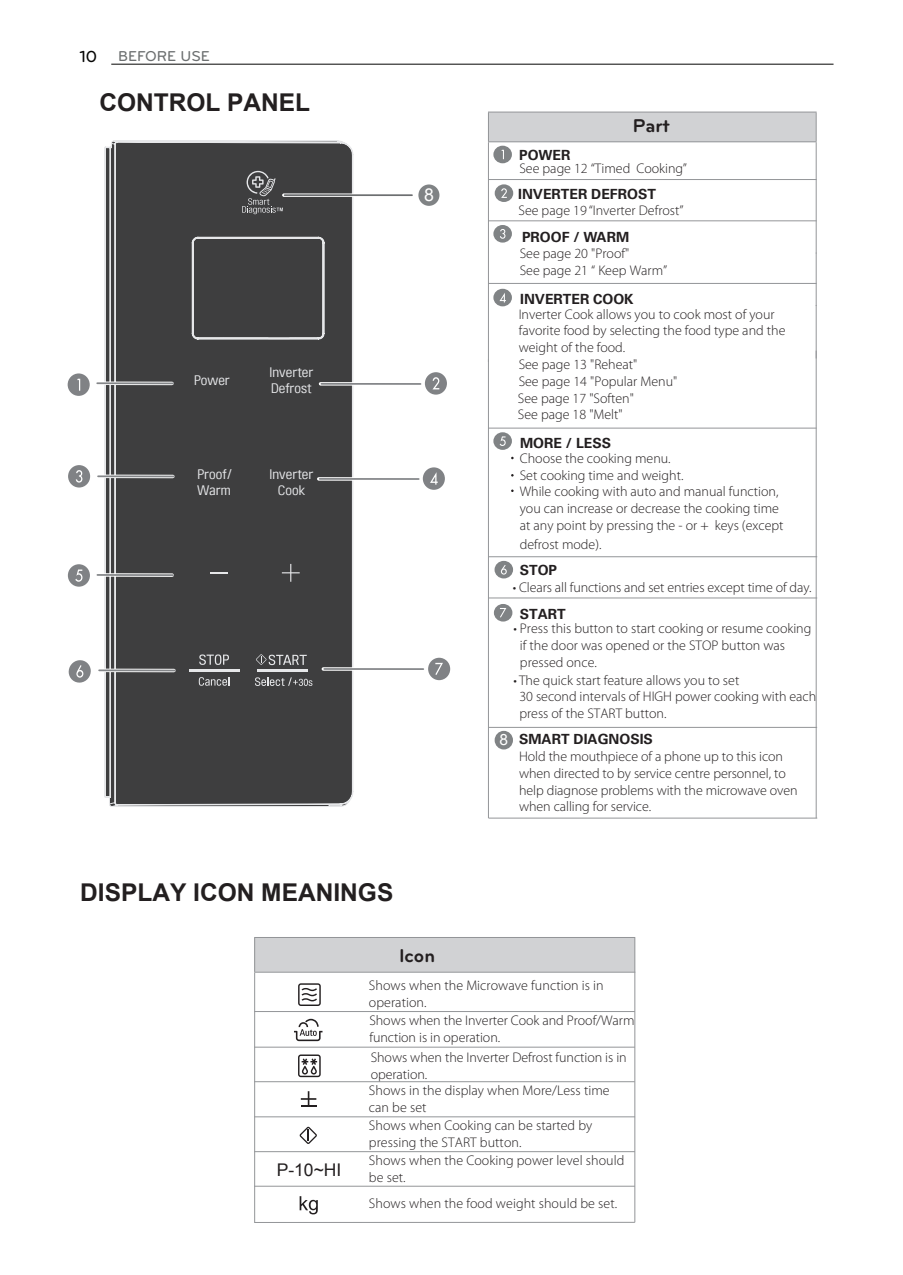
<style>
.page{position:relative;width:903px;height:1275px;background:#fff}
.page>*{position:absolute;margin:0;border:0;box-sizing:border-box;transform-origin:0 0}
.t1{font:700 24.5px "Arial";color:#231f20}
.t2{font:700 19.25px "Bryant LG";color:#231f20}
.t3{font:17.68px "Arial";color:#fff}
.t4{font:17.5px "Arial";color:#231f20}
.t5{font:500 16.62px "Bryant LG";color:#050504}
.t6{font:15.4px "Arial";color:#fff}
.t7{font:500 14.88px "Bryant LG";color:#6d7071}
.t8{font:300 14px/16.8px "Myriad Pro";color:#231f20}
.t9{font:700 14px "Univers LT Std";color:#231f20}
.t10{font:13.47px/16.1px "LG Regular";color:#e6e7e9}
</style>
<div class="page">
<div style="left:255px;top:937px;width:380px;height:35px;background:#d1d2d4"></div>
<hr style="left:254px;top:937px;width:381px;height:1px;background:#939598">
<hr style="left:254px;top:938px;width:1px;height:34px;background:#939598">
<hr style="left:634px;top:938px;width:1px;height:284px;background:#939598">
<hr style="left:254px;top:972px;width:381px;height:1px;background:#939598">
<hr style="left:254px;top:973px;width:1px;height:249px;background:#939598">
<hr style="left:254px;top:1011px;width:381px;height:1px;background:#939598">
<hr style="left:254px;top:1047px;width:381px;height:1px;background:#939598">
<hr style="left:254px;top:1081px;width:381px;height:1px;background:#939598">
<hr style="left:254px;top:1116px;width:381px;height:1px;background:#939598">
<hr style="left:254px;top:1151px;width:381px;height:1px;background:#939598">
<hr style="left:254px;top:1186px;width:381px;height:1px;background:#939598">
<hr style="left:254px;top:1222px;width:381px;height:1px;background:#939598">
<svg style="left:301px;top:1091px;width:16px;height:16px"></svg>
<svg style="left:300px;top:1196px;width:18px;height:18px"></svg>
<svg style="left:298px;top:983px;width:23px;height:23px"></svg>
<svg style="left:294px;top:1019px;width:28px;height:22px"></svg>
<svg style="left:298px;top:1054px;width:23px;height:23px"></svg>
<svg style="left:300px;top:1127px;width:17px;height:17px"></svg>
<div style="left:104px;top:140px;width:249px;height:667px;background:#3e3e3f"></div>
<svg style="left:210px;top:572px;width:18px;height:1px"></svg>
<svg style="left:282px;top:564px;width:18px;height:18px"></svg>
<svg style="left:242px;top:171px;width:41px;height:43px;background:#5c5c5d"></svg>
<div style="left:68px;top:373px;width:22px;height:23px;background:#808285;border-radius:50%"></div>
<svg style="left:77px;top:379px;width:3px;height:12px"></svg>
<svg style="left:96px;top:381px;width:76px;height:4px"></svg>
<hr style="left:97px;top:382px;width:76px;height:2px;background:#848689">
<div style="left:425px;top:372px;width:22px;height:23px;background:#808285;border-radius:50%"></div>
<svg style="left:432px;top:377px;width:7px;height:12px"></svg>
<svg style="left:320px;top:382px;width:33px;height:4px"></svg>
<hr style="left:321px;top:383px;width:99px;height:2px;background:#848689">
<div style="left:68px;top:465px;width:22px;height:22px;background:#808285;border-radius:50%"></div>
<svg style="left:76px;top:470px;width:6px;height:13px"></svg>
<hr style="left:97px;top:475px;width:76px;height:3px;background:#fff">
<hr style="left:98px;top:475px;width:76px;height:2px;background:#848689">
<div style="left:423px;top:467px;width:22px;height:23px;background:#808285;border-radius:50%"></div>
<svg style="left:430px;top:472px;width:8px;height:13px"></svg>
<svg style="left:319px;top:477px;width:34px;height:4px"></svg>
<hr style="left:320px;top:478px;width:99px;height:2px;background:#848689">
<div style="left:68px;top:564px;width:22px;height:23px;background:#808285;border-radius:50%"></div>
<svg style="left:75px;top:569px;width:7px;height:13px"></svg>
<svg style="left:96px;top:573px;width:76px;height:4px"></svg>
<hr style="left:97px;top:574px;width:76px;height:2px;background:#848689">
<svg style="left:323px;top:667px;width:30px;height:4px"></svg>
<hr style="left:324px;top:668px;width:99px;height:2px;background:#848689">
<hr style="left:98px;top:669px;width:76px;height:3px;background:#fff">
<hr style="left:99px;top:669px;width:76px;height:2px;background:#848689">
<svg style="left:68px;top:660px;width:23px;height:23px"></svg>
<div style="left:428px;top:658px;width:22px;height:22px;background:#808285;border-radius:50%"></div>
<svg style="left:435px;top:663px;width:8px;height:12px"></svg>
<hr style="left:189px;top:669px;width:50px;height:2px;background:#e6e7e9">
<svg style="left:199px;top:654px;width:30px;height:11px"></svg>
<svg style="left:199px;top:677px;width:30px;height:9px"></svg>
<svg style="left:255px;top:677px;width:57px;height:9px"></svg>
<hr style="left:258px;top:669px;width:50px;height:3px;background:#e6e7e9">
<svg style="left:256px;top:654px;width:51px;height:11px"></svg>
<hr style="left:111px;top:64px;width:722px;height:1px;background:#050504">
<svg style="left:282px;top:193px;width:131px;height:4px"></svg>
<hr style="left:284px;top:194px;width:129px;height:2px;background:#6d6f71">
<div style="left:418px;top:184px;width:21px;height:22px;background:#808385;border-radius:50%"></div>
<hr style="left:488px;top:727px;width:329px;height:1px;background:#939598">
<div style="left:494px;top:561px;width:19px;height:17px;background:#808385;border-radius:50%"></div>
<svg style="left:501px;top:565px;width:6px;height:10px"></svg>
<div style="left:488px;top:112px;width:328px;height:30px;background:#d1d2d4"></div>
<hr style="left:488px;top:112px;width:328px;height:1px;background:#939598">
<svg style="left:488px;top:112px;width:1px;height:29px"></svg>
<svg style="left:816px;top:112px;width:1px;height:29px"></svg>
<hr style="left:488px;top:141px;width:328px;height:1px;background:#939598">
<hr style="left:816px;top:142px;width:1px;height:111px;background:#939598">
<hr style="left:488px;top:179px;width:328px;height:1px;background:#939598">
<hr style="left:816px;top:253px;width:1px;height:53px;background:#939598">
<hr style="left:488px;top:220px;width:328px;height:1px;background:#939598">
<hr style="left:488px;top:142px;width:1px;height:220px;background:#939598">
<hr style="left:816px;top:305px;width:1px;height:53px;background:#939598">
<hr style="left:488px;top:359px;width:1px;height:459px;background:#939598">
<hr style="left:816px;top:351px;width:1px;height:467px;background:#939598">
<hr style="left:488px;top:283px;width:328px;height:1px;background:#939598">
<hr style="left:488px;top:428px;width:328px;height:1px;background:#939598">
<hr style="left:489px;top:818px;width:328px;height:1px;background:#939598">
<hr style="left:489px;top:556px;width:328px;height:1px;background:#939598">
<hr style="left:489px;top:597px;width:328px;height:1px;background:#939598">
<div style="left:493px;top:146px;width:19px;height:17px;background:#808385;border-radius:50%"></div>
<div style="left:495px;top:184px;width:18px;height:18px;background:#808385;border-radius:50%"></div>
<svg style="left:501px;top:188px;width:6px;height:10px"></svg>
<div style="left:493px;top:225px;width:19px;height:18px;background:#808385;border-radius:50%"></div>
<svg style="left:500px;top:229px;width:5px;height:10px"></svg>
<div style="left:493px;top:289px;width:19px;height:17px;background:#808385;border-radius:50%"></div>
<svg style="left:499px;top:293px;width:7px;height:9px"></svg>
<div style="left:493px;top:432px;width:19px;height:18px;background:#808385;border-radius:50%"></div>
<svg style="left:500px;top:436px;width:6px;height:10px"></svg>
<div style="left:494px;top:604px;width:18px;height:18px;background:#808385;border-radius:50%"></div>
<svg style="left:500px;top:608px;width:6px;height:10px"></svg>
<div style="left:495px;top:731px;width:18px;height:18px;background:#808385;border-radius:50%"></div>
<p class="t5" style="left:79px;top:46px;width:19px">10</p>
<p class="t7" style="left:118px;top:47px;width:93px">BEFORE USE</p>
<h1 class="t1" style="left:99px;top:87px;width:212px">CONTROL PANEL</h1>
<p class="t10" style="left:194px;top:373px;width:37px">Power</p>
<p class="t10" style="left:197px;top:467px;width:37px">Proof/<br>Warm</p>
<p class="t10" style="left:269px;top:365px;width:46px">Inverter<br>Defrost</p>
<p class="t10" style="left:269px;top:467px;width:46px;text-align:center">Inverter<br>Cook</p>
<p class="t3" style="left:424px;top:183px;width:11px">8</p>
<h1 class="t1" style="left:80px;top:876px;width:315px">DISPLAY ICON MEANINGS</h1>
<h2 class="t2" style="left:633px;top:114px;width:39px">Part</h2>
<p class="t9" style="left:519px;top:146px;width:53px">POWER</p>
<p class="t8" style="left:519px;top:160px;width:169px">See page 12 “Timed Cooking”</p>
<p class="t9" style="left:518px;top:186px;width:139px">INVERTER DEFROST</p>
<p class="t8" style="left:518px;top:202px;width:167px">See page 19 “Inverter Defrost”</p>
<p class="t9" style="left:522px;top:229px;width:109px">PROOF / WARM</p>
<p class="t8" style="left:520px;top:245px;width:149px">See page 20 "Proof"<br>See page 21 “ Keep Warm”</p>
<p class="t9" style="left:520px;top:291px;width:115px">INVERTER COOK</p>
<p class="t8" style="left:518px;top:305px;width:269px">Inverter Cook allows you to cook most of your favorite food by selecting the food type and the weight of the food.<br>See page 13 "Reheat"<br>See page 14 "Popular Menu"<br>See page 17 "Soften"<br>See page 18 "Melt"</p>
<p class="t9" style="left:520px;top:435px;width:93px">MORE / LESS</p>
<p class="t8" style="left:520px;top:450px;width:265px">Choose the cooking menu.<br>Set cooking time and weight.<br>While cooking with auto and manual function, you can increase or decrease the cooking time at any point by pressing the - or + keys (except</p>
<p class="t8" style="left:520px;top:536px;width:83px">defrost mode).</p>
<p class="t9" style="left:520px;top:562px;width:39px">STOP</p>
<p class="t8" style="left:513px;top:579px;width:300px">• Clears all functions and set entries except time of day.</p>
<p class="t9" style="left:520px;top:606px;width:47px">START</p>
<p class="t8" style="left:520px;top:620px;width:293px;text-indent:-7px">• Press this button to start cooking or resume cooking if the door was opened or the STOP button was pressed once.</p>
<p class="t8" style="left:519px;top:688px;width:298px">30 second intervals of HIGH power cooking with each press of the START button.</p>
<p class="t9" style="left:519px;top:731px;width:135px">SMART DIAGNOSIS</p>
<p class="t8" style="left:519px;top:748px;width:280px">Hold the mouthpiece of a phone up to this icon when directed to by service centre personnel, to help diagnose problems with the microwave oven when calling for service.</p>
<p class="t8" style="left:513px;top:671px;width:227px">• The quick start feature allows you to set</p>
<p class="t6" style="left:499px;top:730px;width:10px">8</p>
<h2 class="t2" style="left:399px;top:944px;width:38px">Icon</h2>
<p class="t8" style="left:369px;top:977px;width:236px">Shows when the Microwave function is in operation.</p>
<p class="t8" style="left:369px;top:1012px;width:267px">Shows when the Inverter Cook and Proof/Warm function is in operation.</p>
<p class="t8" style="left:369px;top:1049px;width:259px">Shows when the Inverter Defrost function is in operation.<br>Shows in the display when More/Less time can be set</p>
<p class="t4" style="left:277px;top:1158px;width:66px">P-10~HI</p>
<p class="t8" style="left:369px;top:1117px;width:225px">Shows when Cooking can be started by pressing the START button.</p>
<p class="t8" style="left:369px;top:1151px;width:257px">Shows when the Cooking power level should be set.</p>
<p class="t8" style="left:369px;top:1195px;width:250px">Shows when the food weight should be set.</p>
</div>
